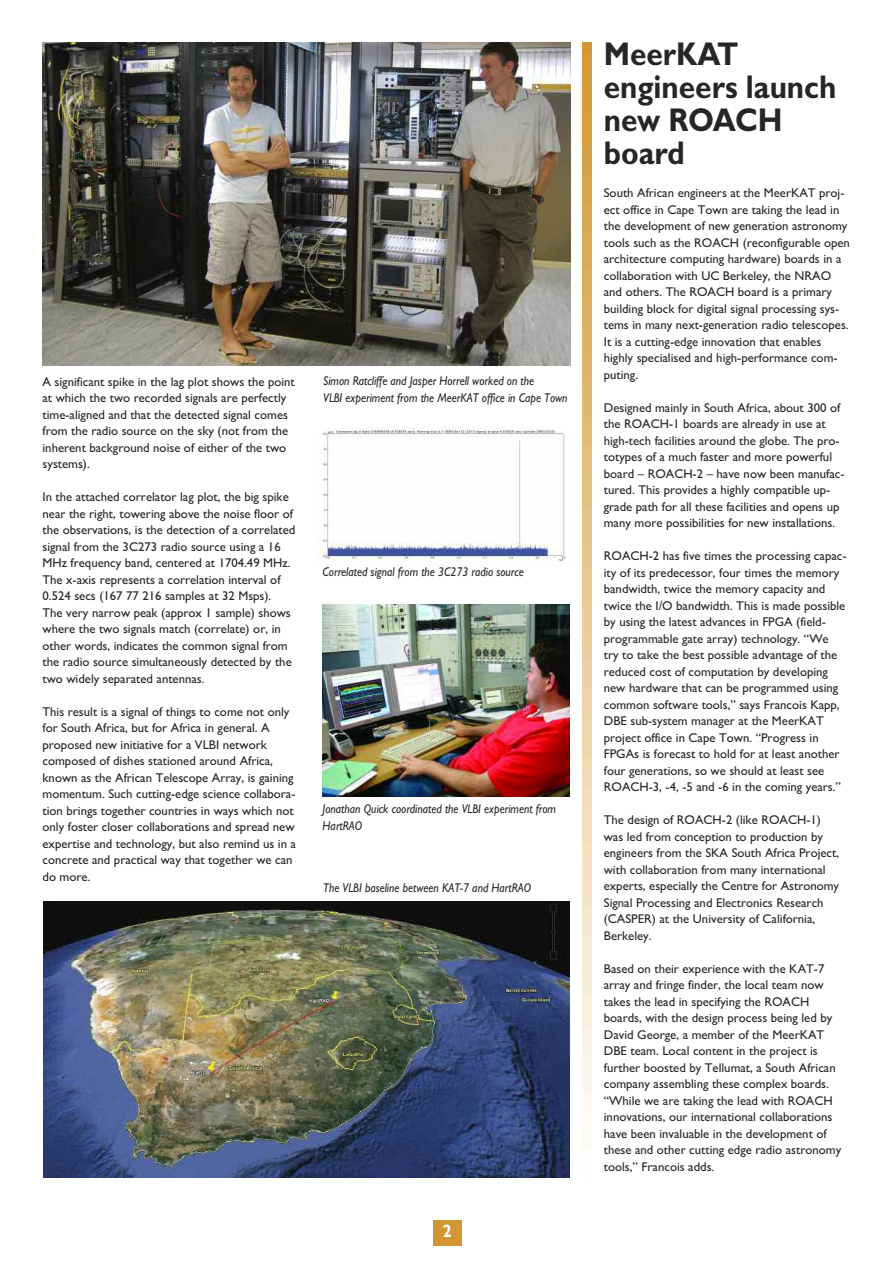
<style>
.page{position:relative;width:893px;height:1263px;background:#fff}
.page>*{position:absolute;margin:0;border:0;box-sizing:border-box;transform-origin:0 0}
.t1{font:700 33px/33px "Gill Sans";color:#272627;scale:.9 1}
.t2{font:700 18px "Gill Sans";color:#fff;scale:.9 1}
.t3{font:12.75px/16.5px "M Gill Sans";color:#272627}
.t4{font:italic 12.75px/16.5px "M Gill Sans";color:#272627;scale:.9 1}
</style>
<div class="page">
<div style="left:433px;top:1220px;width:28px;height:26px;background:#d29732"></div>
<img style="left:323px;top:605px;width:247px;height:191px">
<img style="left:43px;top:43px;width:527px;height:322px">
<img style="left:318px;top:427px;width:249px;height:138px">
<img style="left:44px;top:901px;width:526px;height:277px">
<img style="left:583px;top:43px;width:8px;height:1084px">
<p class="t3" style="left:43px;top:375px;width:254px">A significant spike in the lag plot shows the point at which the two recorded signals are perfectly time-aligned and that the detected signal comes from the radio source on the sky (not from the inherent background noise of either of the two systems).</p>
<p class="t3" style="left:43px;top:490px;width:254px">In the attached correlator lag plot, the big spike near the right, towering above the noise floor of the observations, is the detection of a correlated signal from the 3C273 radio source using a 16<br>MHz frequency band, centered at 1704.49 MHz.<br>The x-axis represents a correlation interval of 0.524 secs (167 77 216 samples at 32 Msps).<br>The very narrow peak (approx 1 sample) shows where the two signals match (correlate) or, in other words, indicates the common signal from the radio source simultaneously detected by the two widely separated antennas.</p>
<p class="t3" style="left:43px;top:705px;width:255px">This result is a signal of things to come not only for South Africa, but for Africa in general. A proposed new initiative for a VLBI network composed of dishes stationed around Africa, known as the African Telescope Array, is gaining momentum. Such cutting-edge science collabora&shy;tion brings together countries in ways which not only foster closer collaborations and spread new expertise and technology, but also remind us in a concrete and practical way that together we can do more.</p>
<p class="t4" style="left:323px;top:374px;width:273px">Simon Ratcliffe and Jasper Horrell worked on the<br>VLBI experiment from the MeerKAT office in Cape Town</p>
<p class="t4" style="left:323px;top:565px;width:225px">Correlated signal from the 3C273 radio source</p>
<p class="t4" style="left:323px;top:802px;width:261px">Jonathan Quick coordinated the VLBI experiment from<br>HartRAO</p>
<p class="t4" style="left:323px;top:881px;width:233px">The VLBI baseline between KAT-7 and HartRAO</p>
<h2 class="t2" style="left:443px;top:1224px;width:11px">2</h2>
<h1 class="t1" style="left:604px;top:40px;width:260px">MeerKAT engineers launch new ROACH board</h1>
<p class="t3" style="left:604px;top:186px;width:248px">South African engineers at the MeerKAT proj&shy;ect office in Cape Town are taking the lead in the development of new generation astronomy tools such as the ROACH (reconfigurable open architecture computing hardware) boards in a collaboration with UC Berkeley, the NRAO and others. The ROACH board is a primary building block for digital signal processing sys&shy;tems in many next-generation radio telescopes.<br>It is a cutting-edge innovation that enables highly specialised and high-performance com&shy;puting.</p>
<p class="t3" style="left:604px;top:400px;width:242px">Designed mainly in South Africa, about 300 of the ROACH-1 boards are already in use at high-tech facilities around the globe. The pro&shy;totypes of a much faster and more powerful board – ROACH-2 – have now been manufac&shy;tured. This provides a highly compatible up&shy;grade path for all these facilities and opens up many more possibilities for new installations.</p>
<p class="t3" style="left:604px;top:549px;width:244px">ROACH-2 has five times the processing capac&shy;ity of its predecessor, four times the memory bandwidth, twice the memory capacity and twice the I/O bandwidth. This is made possible by using the latest advances in FPGA (field&shy;programmable gate array) technology. “We try to take the best possible advantage of the reduced cost of computation by developing new hardware that can be programmed using common software tools,” says Francois Kapp, DBE sub-system manager at the MeerKAT project office in Cape Town. “Progress in FPGAs is forecast to hold for at least another four generations, so we should at least see ROACH-3, -4, -5 and -6 in the coming years.”</p>
<p class="t3" style="left:604px;top:813px;width:237px">The design of ROACH-2 (like ROACH-1) was led from conception to production by engineers from the SKA South Africa Project, with collaboration from many international experts, especially the Centre for Astronomy Signal Processing and Electronics Research (CASPER) at the University of California, Berkeley.</p>
<p class="t3" style="left:604px;top:961px;width:239px">Based on their experience with the KAT-7 array and fringe finder, the local team now takes the lead in specifying the ROACH boards, with the design process being led by David George, a member of the MeerKAT DBE team. Local content in the project is further boosted by Tellumat, a South African company assembling these complex boards. “While we are taking the lead with ROACH innovations, our international collaborations have been invaluable in the development of these and other cutting edge radio astronomy tools,” Francois adds.</p>
</div>
